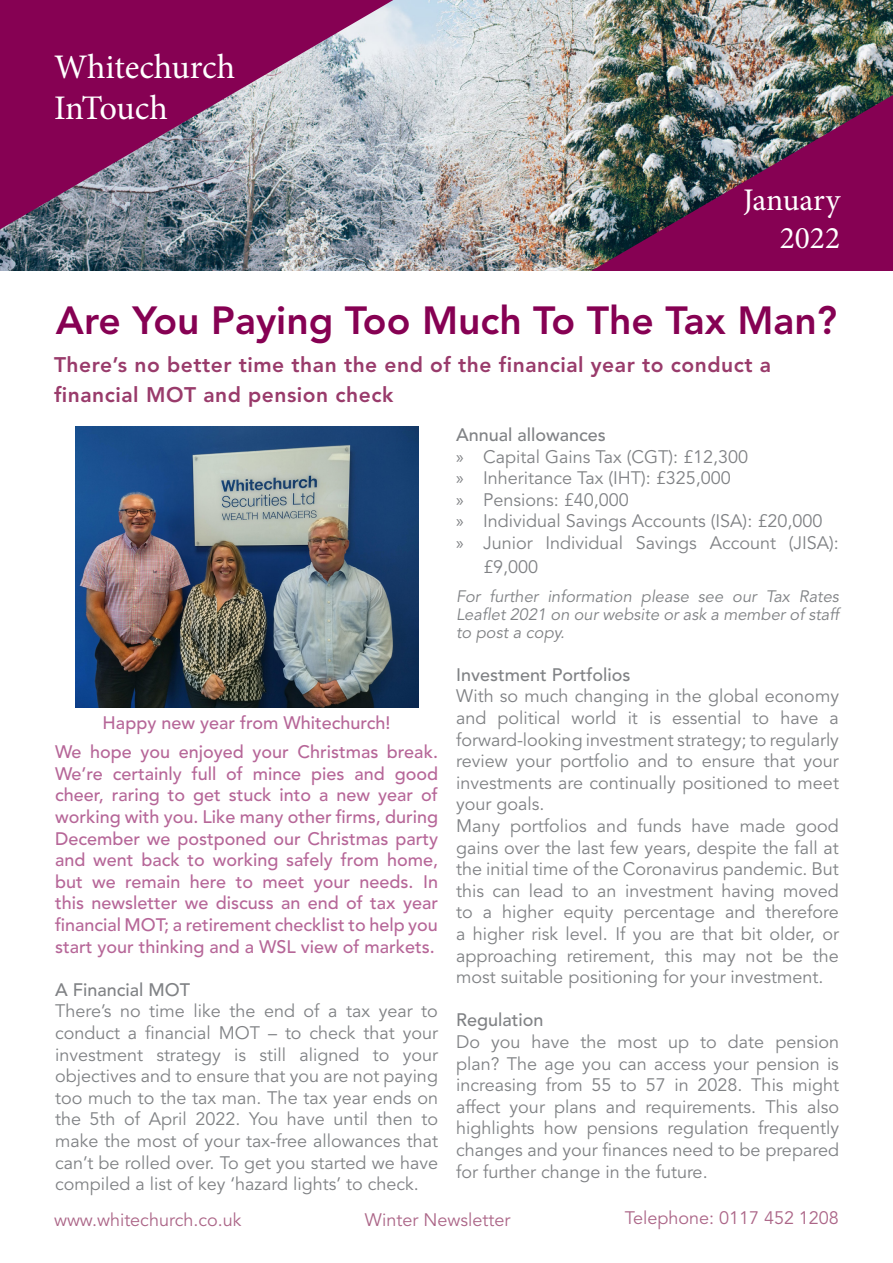
<style>
.page{position:relative;width:893px;height:1263px;background:#fff}
.page>*{position:absolute;margin:0;border:0;box-sizing:border-box;transform-origin:0 0}
.t1{font:800 39px "Avenir LT Std";color:#860153}
.t2{font:34.5px "Minion Pro";letter-spacing:-.01em;color:#fff}
.t3{font:31.5px "Minion Pro";color:#fff}
.t4{font:800 21px/30px "Avenir LT Std";letter-spacing:.025em;color:#993b6b}
.t5{font:18px/21.6px "Avenir LT Std";color:#808285;text-align:justify}
.t6{font:500 18px/21.6px "Avenir LT Std";color:#b66698;text-align:justify}
.t7{font:500 18px "Avenir LT Std";color:#808285}
.t8{font:18px "Avenir LT Std";color:#ac6688}
.t9{font:italic 16.5px/18px "Avenir LT Std";color:#808285;text-align:justify}
.s1{font-family:"Myriad Pro"}
</style>
<div class="page">
<img style="left:0;top:0;width:893px;height:271px">
<svg style="left:0;top:0;width:393px;height:229px;background:#925482"></svg>
<img style="left:573px;top:95px;width:320px;height:176px">
<img style="left:75px;top:426px;width:343px;height:281px">
<p class="t2" style="left:54px;top:44px;width:183px">Whitechurch</p>
<p class="t2" style="left:54px;top:85px;width:115px">InTouch</p>
<p class="t3" style="left:743px;top:179px;width:99px">January</p>
<p class="t3" style="left:780px;top:217px;width:62px">2022</p>
<p class="t1" style="left:56px;top:298px;width:783px">Are You Paying Too Much To The Tax Man?</p>
<p class="t4" style="left:54px;top:350px;width:719px">There’s no better time than the end of the financial year to conduct a financial MOT and pension check</p>
<p class="t6" style="left:103px;top:712px;width:289px">Happy new year from Whitechurch!</p>
<p class="t6" style="left:55px;top:742px;width:384px">We hope you enjoyed your Christmas break.<br>We’re certainly full of mince pies and good cheer, raring to get stuck into a new year of working with you. Like many other firms, during December we postponed our Christmas party and went back to working safely from home, but we remain here to meet your needs. In this newsletter we discuss an end of tax year financial MOT; a retirement checklist to help you start your thinking and a WSL view of markets.</p>
<p class="t7" style="left:55px;top:979px;width:136px">A Financial MOT</p>
<p class="t5" style="left:55px;top:1001px;width:384px">There’s no time like the end of a tax year to conduct a financial MOT – to check that your investment strategy is still aligned to your objectives and to ensure that you are not paying too much to the tax man. The tax year ends on the 5th of April 2022. You have until then to make the most of your tax-free allowances that can’t be rolled over. To get you started we have compiled a list of key ‘hazard lights’ to check.</p>
<p class="t7" style="left:456px;top:424px;width:151px">Annual allowances</p>
<p class="t5" style="left:456px;top:446px;width:294px"><span class="s1">»</span> Capital Gains Tax (CGT): £12,300</p>
<p class="t5" style="left:456px;top:468px;width:276px"><span class="s1">»</span> Inheritance Tax (IHT): £325,000</p>
<p class="t5" style="left:456px;top:489px;width:174px"><span class="s1">»</span> Pensions: £40,000</p>
<p class="t5" style="left:456px;top:511px;width:368px"><span class="s1">»</span> Individual Savings Accounts (ISA): £20,000</p>
<p class="t5" style="left:483px;top:531px;width:357px;line-height:24px;text-indent:-27px"><span class="s1">»</span> Junior Individual Savings Account (JISA): £9,000</p>
<p class="t9" style="left:456px;top:587px;width:384px">For further information please see our Tax Rates Leaflet 2021 on our website or ask a member of staff to post a copy.</p>
<p class="t7" style="left:456px;top:664px;width:176px">Investment Portfolios</p>
<p class="t5" style="left:456px;top:686px;width:384px">With so much changing in the global economy and political world it is essential to have a forward-looking investment strategy; to regularly review your portfolio and to ensure that your investments are continually positioned to meet your goals.</p>
<p class="t5" style="left:456px;top:815px;width:384px">Many portfolios and funds have made good gains over the last few years, despite the fall at the initial time of the Coronavirus pandemic. But this can lead to an investment having moved to a higher equity percentage and therefore a higher risk level. If you are that bit older, or approaching retirement, this may not be the most suitable positioning for your investment.</p>
<p class="t7" style="left:456px;top:1010px;width:89px">Regulation</p>
<p class="t5" style="left:456px;top:1031px;width:384px">Do you have the most up to date pension plan? The age you can access your pension is increasing from 55 to 57 in 2028. This might affect your plans and requirements. This also highlights how pensions regulation frequently changes and your finances need to be prepared for further change in the future.</p>
<p class="t8" style="left:54px;top:1210px;width:189px">www.whitechurch.co.uk</p>
<p class="t8" style="left:365px;top:1210px;width:147px">Winter Newsletter</p>
<p class="t8" style="left:625px;top:1208px;width:216px">Telephone: 0117 452 1208</p>
</div>
